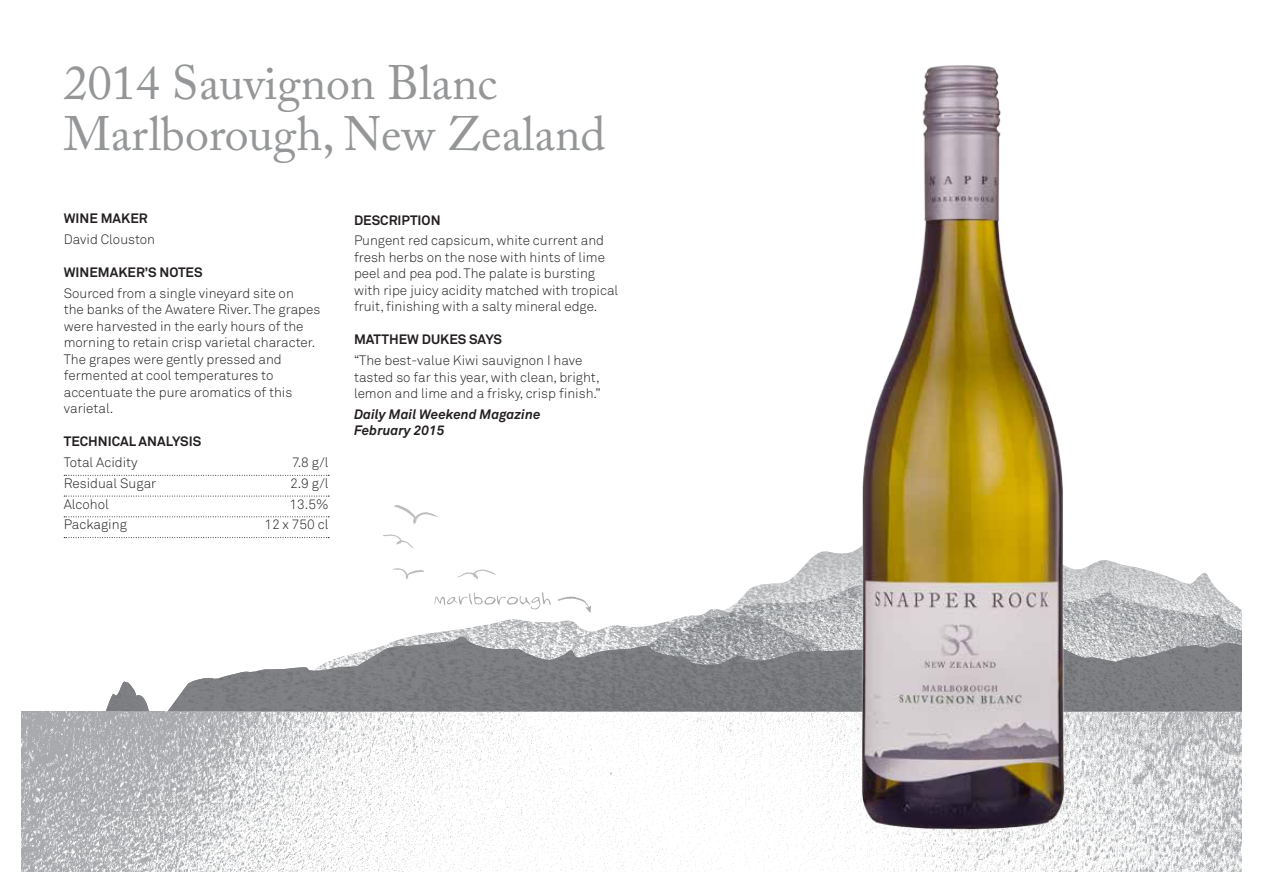
<style>
.page{position:relative;width:1263px;height:893px;background:#fff}
.page>*{position:absolute;margin:0;border:0;box-sizing:border-box;transform-origin:0 0}
.t1{font:48px/51px "Adobe Caslon Pro";color:#949698}
.t2{font:300 13.5px/16.5px "Akkurat";color:#231f20}
.t3{font:700 13.5px "Akkurat";color:#231f20}
.t4{font:italic 700 13.5px/16.5px "Akkurat";color:#231f20}
</style>
<div class="page">
<img style="left:790px;top:551px;width:420px;height:29px">
<svg style="left:383px;top:505px;width:113px;height:75px"></svg>
<img style="left:747px;top:580px;width:495px;height:53px">
<img style="left:106px;top:681px;width:43px;height:30px">
<img style="left:168px;top:635px;width:1074px;height:76px">
<img style="left:21px;top:711px;width:1221px;height:161px">
<svg style="left:314px;top:592px;width:537px;height:95px"></svg>
<img style="left:851px;top:65px;width:225px;height:774px">
<svg style="left:64px;top:475px;width:265px;height:1px"></svg>
<svg style="left:64px;top:496px;width:265px;height:1px"></svg>
<svg style="left:64px;top:516px;width:265px;height:1px"></svg>
<svg style="left:64px;top:537px;width:265px;height:1px"></svg>
<h1 class="t1" style="left:64px;top:57px;width:543px">2014 Sauvignon Blanc<br>Marlborough, New Zealand</h1>
<p class="t3" style="left:64px;top:210px;width:85px">WINE MAKER</p>
<p class="t2" style="left:64px;top:231px;width:93px">David Clouston</p>
<p class="t3" style="left:64px;top:264px;width:140px">WINEMAKER’S NOTES</p>
<p class="t2" style="left:64px;top:285px;width:258px">Sourced from a single vineyard site on<br>the banks of the Awatere River. The grapes were harvested in the early hours of the morning to retain crisp varietal character.<br>The grapes were gently pressed and fermented at cool temperatures to accentuate the pure aromatics of this varietal.</p>
<p class="t3" style="left:64px;top:433px;width:139px">TECHNICAL ANALYSIS</p>
<p class="t2" style="left:64px;top:454px;width:75px">Total Acidity</p>
<p class="t2" style="left:292px;top:454px;width:38px">7.8 g/l</p>
<p class="t2" style="left:64px;top:475px;width:94px">Residual Sugar</p>
<p class="t2" style="left:290px;top:475px;width:40px">2.9 g/l</p>
<p class="t2" style="left:64px;top:495px;width:47px">Alcohol</p>
<p class="t2" style="left:289px;top:495px;width:41px">13.5%</p>
<p class="t2" style="left:64px;top:516px;width:65px">Packaging</p>
<p class="t2" style="left:264px;top:516px;width:66px">12 x 750 cl</p>
<p class="t3" style="left:354px;top:211px;width:88px">DESCRIPTION</p>
<p class="t2" style="left:354px;top:232px;width:266px">Pungent red capsicum, white current and fresh herbs on the nose with hints of lime peel and pea pod. The palate is bursting with ripe juicy acidity matched with tropical fruit, finishing with a salty mineral edge.</p>
<p class="t3" style="left:354px;top:331px;width:149px">MATTHEW DUKES SAYS</p>
<p class="t2" style="left:354px;top:352px;width:248px">“The best-value Kiwi sauvignon I have tasted so far this year, with clean, bright, lemon and lime and a frisky, crisp finish.”</p>
<p class="t4" style="left:354px;top:406px;width:188px">Daily Mail Weekend Magazine<br>February 2015</p>
</div>
